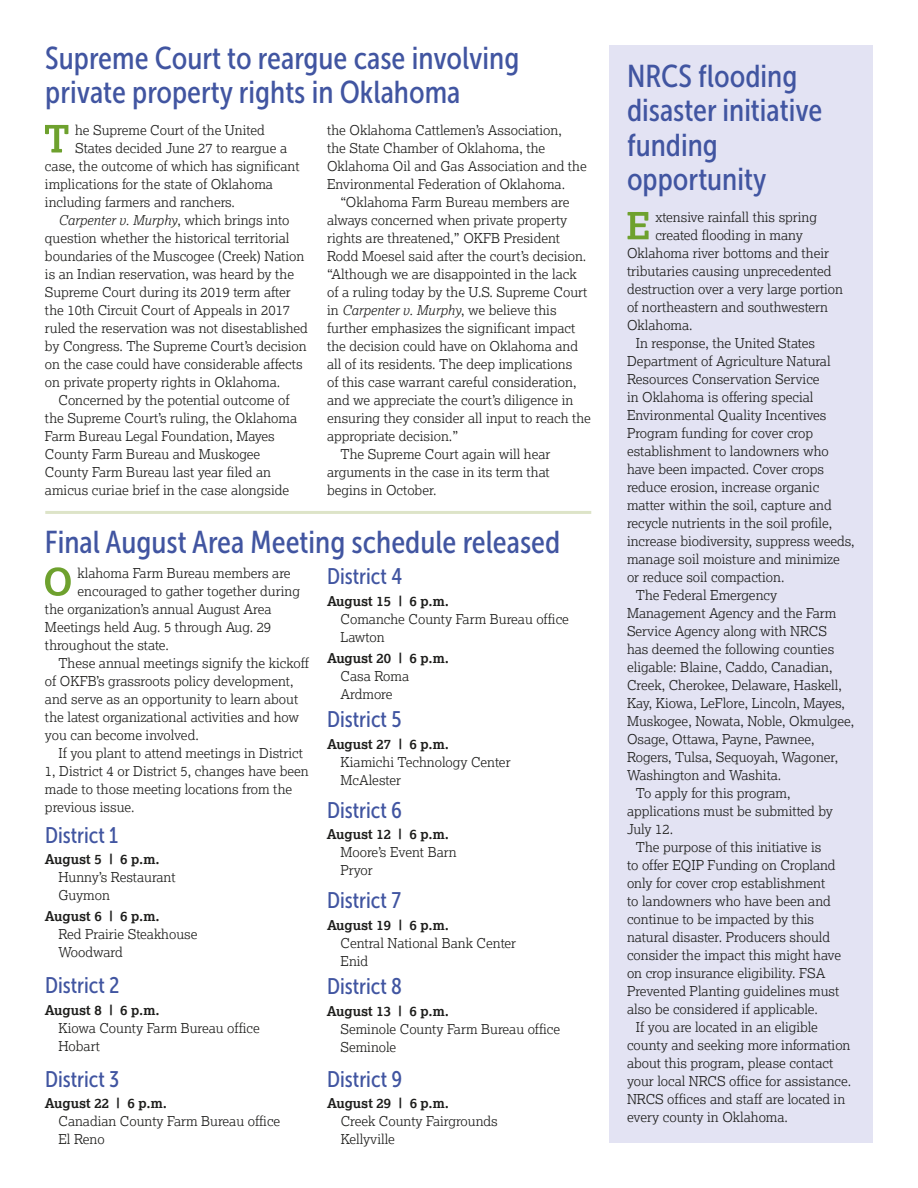
<style>
.page{position:relative;width:918px;height:1188px;background:#fff}
.page>*{position:absolute;margin:0;border:0;box-sizing:border-box;transform-origin:0 0}
.Headline{font:31.5px/34.5px "Museo Sans Cond 500";color:#4155a1}
.Headline-2{font:22.5px "Museo Sans Cond 500";color:#4155a1}
.Body_Text{font:300 13.5px/18px "Lexia";color:#1d1d1b}
.Body_Text-2{font:700 13.5px "Lexia";color:#1d1d1b}
.s1{font-style:italic}
</style>
<div class="page">
<hr style="left:45px;top:511px;width:546px;height:3px;background:#dde4c8">
<svg style="left:45px;top:567px;width:26px;height:29px"></svg>
<div style="left:609px;top:45px;width:264px;height:1098px;background:#e3e3f3"></div>
<svg style="left:627px;top:212px;width:22px;height:27px"></svg>
<svg style="left:45px;top:125px;width:23px;height:28px"></svg>
<p class="Headline" style="left:45px;top:41px;width:476px">Supreme Court to reargue case involving private property rights in Oklahoma</p>
<p class="Body_Text" style="left:75px;top:121px;width:191px">he Supreme Court of the United</p>
<p class="Body_Text" style="left:75px;top:139px;width:213px">States decided June 27 to reargue a</p>
<p class="Body_Text" style="left:45px;top:157px;width:256px">case, the outcome of which has significant</p>
<p class="Body_Text" style="left:45px;top:175px;width:230px">implications for the state of Oklahoma</p>
<p class="Body_Text" style="left:45px;top:193px;width:192px">including farmers and ranchers.</p>
<p class="Body_Text" style="left:45px;top:211px;width:264px;text-indent:14px"><span class="s1">Carpenter v. Murphy</span>, which brings into question whether the historical territorial boundaries of the Muscogee (Creek) Nation is an Indian reservation, was heard by the Supreme Court during its 2019 term after the 10th Circuit Court of Appeals in 2017 ruled the reservation was not disestablished by Congress. The Supreme Court’s decision on the case could have considerable affects on private property rights in Oklahoma.</p>
<p class="Body_Text" style="left:45px;top:391px;width:254px;text-indent:14px">Concerned by the potential outcome of the Supreme Court’s ruling, the Oklahoma Farm Bureau Legal Foundation, Mayes County Farm Bureau and Muskogee County Farm Bureau last year filed an amicus curiae brief in the case alongside</p>
<p class="Body_Text" style="left:327px;top:121px;width:261px">the Oklahoma Cattlemen’s Association,<br>the State Chamber of Oklahoma, the Oklahoma Oil and Gas Association and the Environmental Federation of Oklahoma.</p>
<p class="Body_Text" style="left:327px;top:193px;width:265px;text-indent:14px">“Oklahoma Farm Bureau members are always concerned when private property rights are threatened,” OKFB President Rodd Moesel said after the court’s decision. “Although we are disappointed in the lack of a ruling today by the U.S. Supreme Court in <span class="s1">Carpenter v. Murphy</span>, we believe this further emphasizes the significant impact the decision could have on Oklahoma and all of its residents. The deep implications<br>of this case warrant careful consideration, and we appreciate the court’s diligence in ensuring they consider all input to reach the appropriate decision.”</p>
<p class="Body_Text" style="left:327px;top:445px;width:225px;text-align:justify;text-indent:14px">The Supreme Court again will hear arguments in the case in its term that begins in October.</p>
<p class="Headline" style="left:45px;top:525px;width:517px">Final August Area Meeting schedule released</p>
<p class="Body_Text" style="left:78px;top:563px;width:215px">klahoma Farm Bureau members are</p>
<p class="Body_Text" style="left:78px;top:581px;width:224px">encouraged to gather together during</p>
<p class="Body_Text" style="left:45px;top:599px;width:228px">the organization’s annual August Area</p>
<p class="Body_Text" style="left:45px;top:617px;width:228px">Meetings held Aug. 5 through Aug. 29</p>
<p class="Body_Text" style="left:45px;top:635px;width:126px">throughout the state.</p>
<p class="Body_Text" style="left:45px;top:653px;width:265px;text-indent:14px">These annual meetings signify the kickoff of OKFB’s grassroots policy development, and serve as an opportunity to learn about the latest organizational activities and how you can become involved.</p>
<p class="Body_Text" style="left:45px;top:743px;width:265px;text-indent:14px">If you plant to attend meetings in District 1, District 4 or District 5, changes have been made to those meeting locations from the previous issue.</p>
<p class="Headline-2" style="left:45px;top:822px;width:75px">District 1</p>
<p class="Body_Text-2" style="left:45px;top:851px;width:116px">August 5 | 6 p.m.</p>
<p class="Body_Text" style="left:58px;top:868px;width:119px">Hunny’s Restaurant</p>
<p class="Body_Text" style="left:58px;top:886px;width:53px">Guymon</p>
<p class="Body_Text-2" style="left:45px;top:908px;width:116px">August 6 | 6 p.m.</p>
<p class="Body_Text" style="left:58px;top:925px;width:140px">Red Prairie Steakhouse</p>
<p class="Body_Text" style="left:58px;top:943px;width:66px">Woodward</p>
<p class="Headline-2" style="left:45px;top:973px;width:76px">District 2</p>
<p class="Body_Text-2" style="left:45px;top:1001px;width:116px">August 8 | 6 p.m.</p>
<p class="Body_Text" style="left:58px;top:1019px;width:203px">Kiowa County Farm Bureau office</p>
<p class="Body_Text" style="left:58px;top:1037px;width:43px">Hobart</p>
<p class="Headline-2" style="left:45px;top:1067px;width:76px">District 3</p>
<p class="Body_Text-2" style="left:45px;top:1095px;width:123px">August 22 | 6 p.m.</p>
<p class="Body_Text" style="left:58px;top:1112px;width:223px">Canadian County Farm Bureau office</p>
<p class="Body_Text" style="left:58px;top:1130px;width:48px">El Reno</p>
<p class="Headline-2" style="left:327px;top:564px;width:77px">District 4</p>
<p class="Body_Text-2" style="left:327px;top:592px;width:123px">August 15 | 6 p.m.</p>
<p class="Body_Text" style="left:341px;top:609px;width:230px">Comanche County Farm Bureau office</p>
<p class="Body_Text" style="left:341px;top:627px;width:46px">Lawton</p>
<p class="Body_Text-2" style="left:327px;top:650px;width:123px">August 20 | 6 p.m.</p>
<p class="Body_Text" style="left:341px;top:667px;width:70px">Casa Roma</p>
<p class="Body_Text" style="left:341px;top:685px;width:53px">Ardmore</p>
<p class="Headline-2" style="left:327px;top:707px;width:76px">District 5</p>
<p class="Body_Text-2" style="left:327px;top:735px;width:123px">August 27 | 6 p.m.</p>
<p class="Body_Text" style="left:341px;top:753px;width:172px">Kiamichi Technology Center</p>
<p class="Body_Text" style="left:341px;top:771px;width:62px">McAlester</p>
<p class="Headline-2" style="left:327px;top:798px;width:77px">District 6</p>
<p class="Body_Text-2" style="left:327px;top:826px;width:123px">August 12 | 6 p.m.</p>
<p class="Body_Text" style="left:340px;top:843px;width:118px">Moore’s Event Barn</p>
<p class="Body_Text" style="left:340px;top:861px;width:34px">Pryor</p>
<p class="Headline-2" style="left:327px;top:888px;width:75px">District 7</p>
<p class="Body_Text-2" style="left:327px;top:917px;width:123px">August 19 | 6 p.m.</p>
<p class="Body_Text" style="left:341px;top:934px;width:177px">Central National Bank Center</p>
<p class="Body_Text" style="left:341px;top:952px;width:29px">Enid</p>
<p class="Headline-2" style="left:327px;top:974px;width:77px">District 8</p>
<p class="Body_Text-2" style="left:327px;top:1002px;width:123px">August 13 | 6 p.m.</p>
<p class="Body_Text" style="left:340px;top:1019px;width:221px">Seminole County Farm Bureau office</p>
<p class="Body_Text" style="left:340px;top:1037px;width:57px">Seminole</p>
<p class="Headline-2" style="left:327px;top:1067px;width:77px">District 9</p>
<p class="Body_Text-2" style="left:327px;top:1095px;width:123px">August 29 | 6 p.m.</p>
<p class="Body_Text" style="left:341px;top:1112px;width:159px">Creek County Fairgrounds</p>
<p class="Body_Text" style="left:341px;top:1130px;width:56px">Kellyville</p>
<p class="Headline" style="left:627px;top:59px;width:197px">NRCS flooding disaster initiative funding opportunity</p>
<p class="Body_Text" style="left:655px;top:208px;width:163px">xtensive rainfall this spring</p>
<p class="Body_Text" style="left:655px;top:226px;width:149px">created flooding in many</p>
<p class="Body_Text" style="left:627px;top:244px;width:204px">Oklahoma river bottoms and their</p>
<p class="Body_Text" style="left:627px;top:262px;width:206px">tributaries causing unprecedented</p>
<p class="Body_Text" style="left:627px;top:280px;width:218px">destruction over a very large portion</p>
<p class="Body_Text" style="left:627px;top:298px;width:203px">of northeastern and southwestern</p>
<p class="Body_Text" style="left:627px;top:316px;width:67px">Oklahoma.</p>
<p class="Body_Text" style="left:627px;top:334px;width:229px;text-indent:9px">In response, the United States Department of Agriculture Natural Resources Conservation Service<br>in Oklahoma is offering special Environmental Quality Incentives Program funding for cover crop establishment to landowners who have been impacted. Cover crops reduce erosion, increase organic matter within the soil, capture and recycle nutrients in the soil profile, increase biodiversity, suppress weeds, manage soil moisture and minimize or reduce soil compaction.</p>
<p class="Body_Text" style="left:627px;top:586px;width:229px;text-indent:9px">The Federal Emergency<br>Management Agency and the Farm<br>Service Agency along with NRCS<br>has deemed the following counties eligable: Blaine, Caddo, Canadian,<br>Creek, Cherokee, Delaware, Haskell,<br>Kay, Kiowa, LeFlore, Lincoln, Mayes,<br>Muskogee, Nowata, Noble, Okmulgee,<br>Osage, Ottawa, Payne, Pawnee,<br>Rogers, Tulsa, Sequoyah, Wagoner,<br>Washington and Washita.</p>
<p class="Body_Text" style="left:627px;top:784px;width:207px;text-indent:9px">To apply for this program, applications must be submitted by<br>July 12.</p>
<p class="Body_Text" style="left:627px;top:838px;width:216px;text-indent:9px">The purpose of this initiative is<br>to offer EQIP Funding on Cropland only for cover crop establishment<br>to landowners who have been and continue to be impacted by this natural disaster. Producers should consider the impact this might have on crop insurance eligibility. FSA Prevented Planting guidelines must also be considered if applicable.</p>
<p class="Body_Text" style="left:627px;top:1018px;width:226px;text-indent:9px">If you are located in an eligible county and seeking more information about this program, please contact your local NRCS office for assistance.<br>NRCS offices and staff are located in every county in Oklahoma.</p>
</div>
